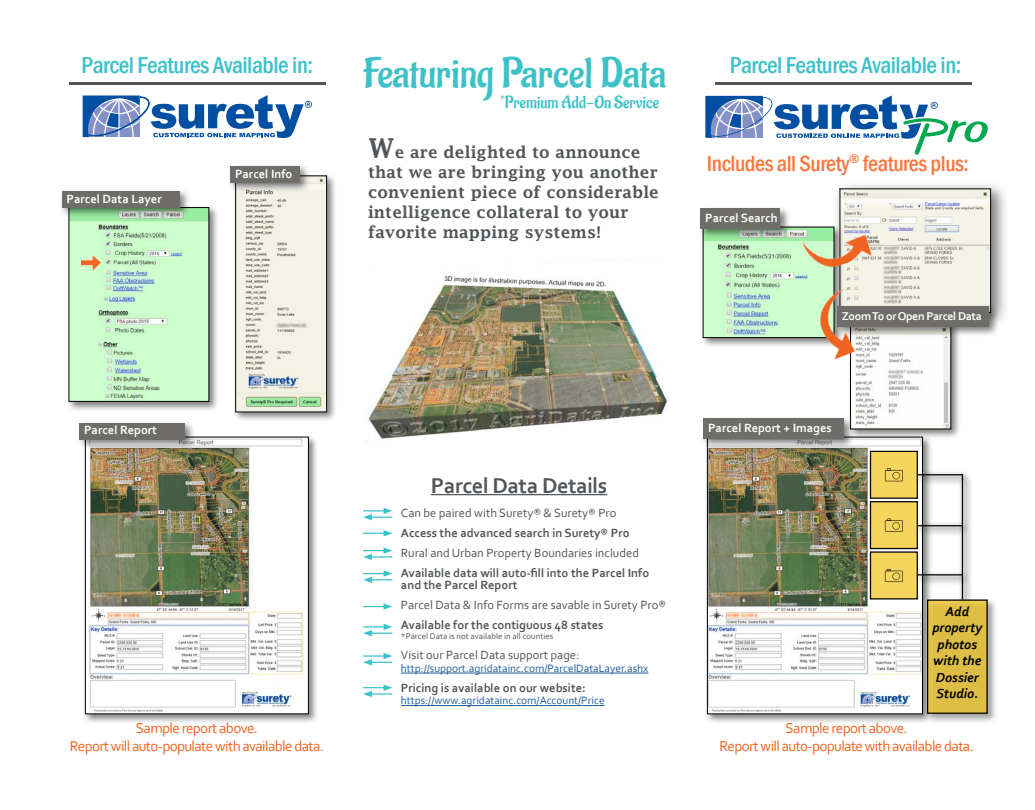
<style>
.page{position:relative;width:1035px;height:810px;background:#fff}
.page>*{position:absolute;margin:0;border:0;box-sizing:border-box;transform-origin:0 0}
.t1{font:42.5px "Aladin";color:#3dc1c8}
.t2{font:500 condensed 23.75px "Franklin Gothic";letter-spacing:-.02em;color:#3dc1c8}
.t3{font:500 condensed 22.5px "Franklin Gothic";letter-spacing:-.02em;color:#fe763e}
.t4{font:700 22.5px "Corbel";letter-spacing:-.02em;color:#525659}
.t5{font:17.5px "Aladin";color:#3dc1c8}
.t6{font:600 16.25px/20px "Lucida Fax";letter-spacing:.01em;color:#525659}
.t7{font:15px/18px "Corbel";letter-spacing:-.04em;color:#f26522;text-align:center}
.t8{font:italic 700 13.75px/16.5px "Corbel";color:#000;text-align:center}
.t9{font:700 12.5px/12.5px "Corbel";color:#525659}
.t10{font:12.5px "Corbel";color:#525659}
.t11{font:700 12.5px "Corbel";color:#fff}
.t12{font:700 11.88px "Corbel";letter-spacing:-.03em;color:#fff}
.t13{font:11.25px "Corbel";color:#215e9e}
.t14{font:8.75px "Corbel";color:#525659}
.s1{font-size:27.5px}
</style>
<div class="page">
<div style="left:833px;top:180px;width:176px;height:150px;background:#000;opacity:.56"></div>
<img style="left:842px;top:191px;width:147px;height:112px">
<div style="left:840px;top:189px;width:151px;height:124px;border:1px solid #000"></div>
<div style="left:700px;top:224px;width:145px;height:124px;background:#000;opacity:.5"></div>
<svg style="left:702px;top:226px;width:133px;height:112px;background:#bfeac4"></svg>
<hr style="left:716px;top:82px;width:256px;height:3px;background:#525659">
<hr style="left:431px;top:494px;width:176px;height:1px;background:#525659">
<hr style="left:401px;top:673px;width:247px;height:1px;background:#215e9e">
<hr style="left:401px;top:705px;width:204px;height:1px;background:#215e9e">
<hr style="left:69px;top:82px;width:257px;height:3px;background:#525659">
<svg style="left:83px;top:95px;width:229px;height:43px"></svg>
<svg style="left:706px;top:95px;width:282px;height:60px"></svg>
<img style="left:368px;top:275px;width:299px;height:164px">
<div style="left:705px;top:434px;width:228px;height:290px;background:#000;opacity:.5"></div>
<img style="left:707px;top:439px;width:216px;height:275px">
<div style="left:871px;top:451px;width:46px;height:47px;background:#f6d55d"></div>
<div style="left:870px;top:451px;width:48px;height:48px;border:1px solid #000"></div>
<div style="left:871px;top:502px;width:46px;height:47px;background:#f6d55d"></div>
<div style="left:870px;top:501px;width:48px;height:48px;border:1px solid #000"></div>
<div style="left:871px;top:552px;width:46px;height:47px;background:#f6d55d"></div>
<div style="left:870px;top:551px;width:48px;height:48px;border:1px solid #000"></div>
<div style="left:914px;top:469px;width:58px;height:139px;background:#000;opacity:.75"></div>
<div style="left:916px;top:471px;width:57px;height:15px;background:#000;opacity:.5"></div>
<hr style="left:918px;top:474px;width:44px;height:1px;background:#000">
<div style="left:916px;top:522px;width:57px;height:15px;background:#000;opacity:.5"></div>
<hr style="left:918px;top:525px;width:44px;height:1px;background:#000">
<div style="left:916px;top:571px;width:57px;height:15px;background:#000;opacity:.5"></div>
<hr style="left:918px;top:574px;width:44px;height:1px;background:#000">
<div style="left:959px;top:472px;width:15px;height:137px;background:#000;opacity:.5"></div>
<hr style="left:962px;top:474px;width:1px;height:125px;background:#000">
<div style="left:924px;top:597px;width:74px;height:127px;background:#000;opacity:.5"></div>
<div style="left:928px;top:600px;width:59px;height:113px;background:#debd45"></div>
<div style="left:927px;top:599px;width:61px;height:115px;border:1px solid #000"></div>
<svg style="left:885px;top:569px;width:18px;height:13px"></svg>
<svg style="left:885px;top:519px;width:18px;height:13px"></svg>
<svg style="left:885px;top:468px;width:18px;height:13px"></svg>
<img style="left:801px;top:220px;width:71px;height:54px">
<div style="left:66px;top:205px;width:154px;height:207px;background:#000;opacity:.5"></div>
<svg style="left:68px;top:207px;width:142px;height:195px;background:#c2efc5"></svg>
<img style="left:81px;top:255px;width:19px;height:16px">
<div style="left:82px;top:434px;width:237px;height:290px;background:#000;opacity:.5"></div>
<img style="left:85px;top:436px;width:224px;height:278px">
<div style="left:59px;top:188px;width:132px;height:31px;background:#000;opacity:.5"></div>
<div style="left:62px;top:191px;width:118px;height:17px;background:#6e6d69"></div>
<div style="left:76px;top:420px;width:120px;height:30px;background:#000;opacity:.5"></div>
<div style="left:79px;top:423px;width:106px;height:16px;background:#6e6d69"></div>
<div style="left:700px;top:416px;width:155px;height:34px;background:#000;opacity:.5"></div>
<div style="left:703px;top:419px;width:141px;height:20px;background:#6e6d69"></div>
<div style="left:848px;top:320px;width:114px;height:119px;background:#000;opacity:.5"></div>
<svg style="left:850px;top:337px;width:101px;height:93px"></svg>
<div style="left:698px;top:206px;width:93px;height:34px;background:#000;opacity:.5"></div>
<div style="left:700px;top:208px;width:80px;height:21px;background:#6e6d69"></div>
<div style="left:834px;top:303px;width:165px;height:34px;background:#000;opacity:.5"></div>
<div style="left:837px;top:306px;width:151px;height:21px;background:#6e6d69"></div>
<img style="left:811px;top:288px;width:58px;height:72px">
<div style="left:233px;top:173px;width:104px;height:250px;background:#000;opacity:.5"></div>
<svg style="left:235px;top:175px;width:92px;height:238px;background:#dfe0d3"></svg>
<div style="left:227px;top:163px;width:84px;height:31px;background:#000;opacity:.5"></div>
<div style="left:230px;top:166px;width:70px;height:17px;background:#6e6d69"></div>
<svg style="left:363px;top:530px;width:29px;height:6px"></svg>
<svg style="left:363px;top:603px;width:29px;height:7px"></svg>
<svg style="left:363px;top:508px;width:29px;height:12px"></svg>
<svg style="left:363px;top:547px;width:29px;height:13px"></svg>
<svg style="left:363px;top:570px;width:29px;height:13px"></svg>
<svg style="left:363px;top:624px;width:29px;height:12px"></svg>
<svg style="left:363px;top:653px;width:29px;height:13px"></svg>
<svg style="left:363px;top:685px;width:29px;height:12px"></svg>
<h2 class="t2" style="left:82px;top:49px;width:233px">Parcel Features Available in:</h2>
<p class="t11" style="left:67px;top:191px;width:97px">Parcel Data Layer</p>
<p class="t11" style="left:235px;top:166px;width:59px">Parcel Info</p>
<h1 class="t1" style="left:363px;top:49px;width:304px">Featuring Parcel Data</h1>
<h3 class="t5" style="left:501px;top:92px;width:160px">*Premium Add-On Service</h3>
<h3 class="t6" style="left:368px;top:142px;width:292px"><span class="s1">W</span>e are delighted to announce that we are bringing you another convenient piece of considerable intelligence collateral to your favorite mapping systems!</h3>
<h2 class="t2" style="left:730px;top:49px;width:233px">Parcel Features Available in:</h2>
<h3 class="t3" style="left:707px;top:148px;width:264px">Includes all Surety<sup>®</sup> features plus:</h3>
<p class="t11" style="left:705px;top:211px;width:74px">Parcel Search</p>
<p class="t12" style="left:842px;top:308px;width:142px">Zoom To or Open Parcel Data</p>
<p class="t11" style="left:84px;top:422px;width:74px">Parcel Report</p>
<p class="t11" style="left:708px;top:421px;width:125px">Parcel Report + Images</p>
<h3 class="t4" style="left:431px;top:471px;width:178px">Parcel Data Details</h3>
<p class="t10" style="left:401px;top:505px;width:217px">Can be paired with Surety® &amp; Surety® Pro</p>
<p class="t9" style="left:401px;top:526px;width:230px">Access the advanced search in Surety® Pro</p>
<p class="t10" style="left:401px;top:545px;width:240px">Rural and Urban Property Boundaries included</p>
<p class="t9" style="left:401px;top:566px;width:250px">Available data will auto-fill into the Parcel Info and the Parcel Report</p>
<p class="t10" style="left:401px;top:598px;width:267px">Parcel Data &amp; Info Forms are savable in Surety Pro®</p>
<p class="t9" style="left:401px;top:619px;width:204px">Available for the contiguous 48 states</p>
<p class="t14" style="left:401px;top:631px;width:154px">*Parcel Data is not available in all counties</p>
<p class="t10" style="left:401px;top:648px;width:180px">Visit our Parcel Data support page:</p>
<p class="t13" style="left:401px;top:661px;width:249px">http://support.agridatainc.com/ParcelDataLayer.ashx</p>
<p class="t9" style="left:401px;top:681px;width:186px">Pricing is available on our website:</p>
<p class="t13" style="left:401px;top:694px;width:205px">https://www.agridatainc.com/Account/Price</p>
<p class="t8" style="left:933px;top:603px;width:51px">Add property photos with the<br>Dossier<br>Studio.</p>
<p class="t7" style="left:70px;top:719px;width:256px">Sample report above.<br>Report will auto-populate with available data.</p>
<p class="t7" style="left:720px;top:719px;width:256px">Sample report above.<br>Report will auto-populate with available data.</p>
</div>
